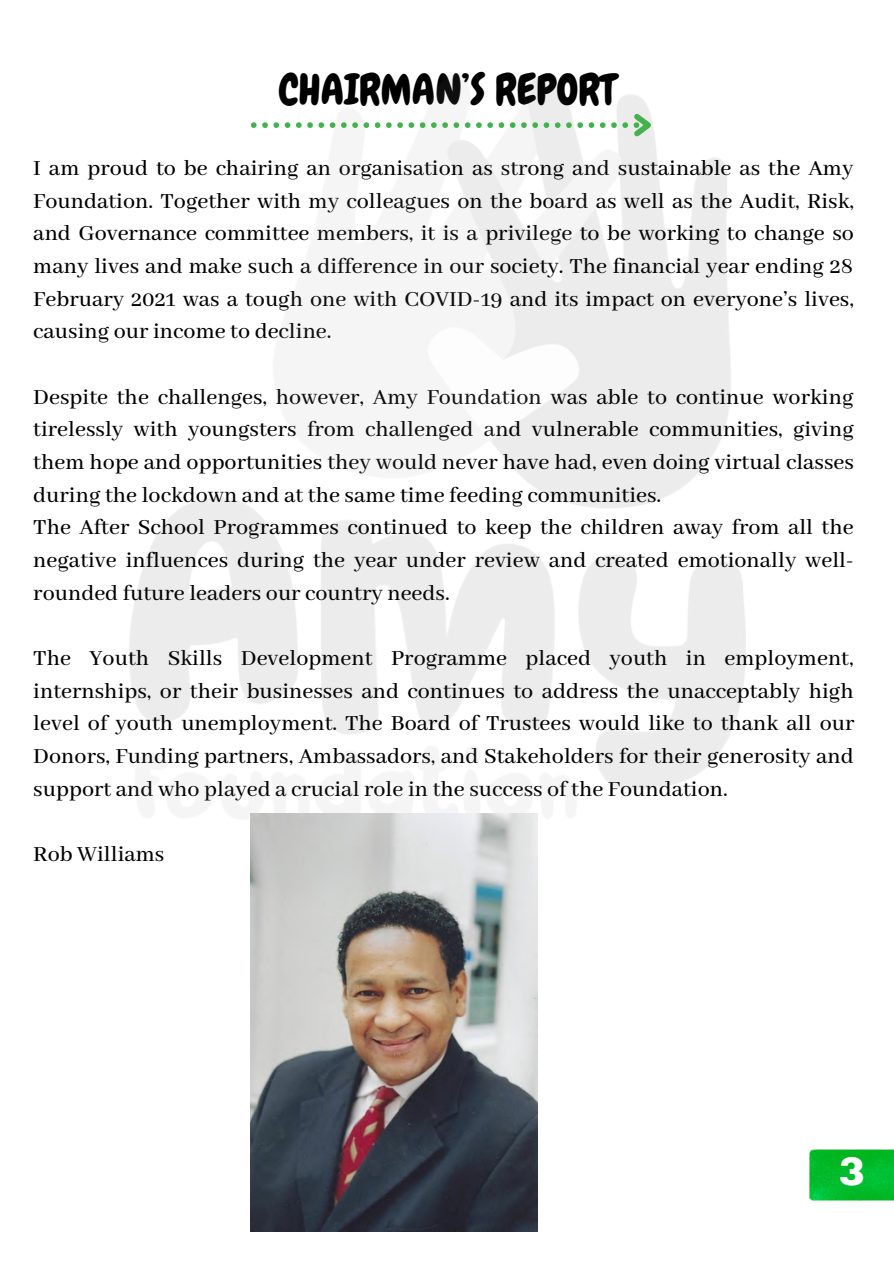
<style>
.page{position:relative;width:894px;height:1264px;background:#fff}
.page>*{position:absolute;margin:0;border:0;box-sizing:border-box;transform-origin:0 0}
.t1{font:42px "Chewy";color:#000}
.t2{font:900 39px "Archivo";color:#fdfefd}
.t3{font:500 24px/32.7px "Abhaya Libre";color:#000;text-align:justify}
</style>
<div class="page">
<img style="left:809px;top:1149px;width:84px;height:51px">
<svg style="left:251px;top:109px;width:405px;height:32px"></svg>
<img style="left:251px;top:813px;width:286px;height:418px">
<h1 class="t1" style="left:278px;top:63px;width:338px">CHAIRMAN’S REPORT</h1>
<p class="t3" style="left:33px;top:153px;width:822px">I am proud to be chairing an organisation as strong and sustainable as the Amy Foundation. Together with my colleagues on the board as well as the Audit, Risk, and Governance committee members, it is a privilege to be working to change so many lives and make such a difference in our society. The financial year ending 28<br>February 2021 was a tough one with COVID-19 and its impact on everyone’s lives, causing our income to decline.</p>
<p class="t3" style="left:33px;top:381px;width:822px;text-align:left">Despite the challenges, however, Amy Foundation was able to continue working tirelessly with youngsters from challenged and vulnerable communities, giving them hope and opportunities they would never have had, even doing virtual classes during the lockdown and at the same time feeding communities.<br>The After School Programmes continued to keep the children away from all the negative influences during the year under review and created emotionally well&shy;rounded future leaders our country needs.</p>
<p class="t3" style="left:33px;top:642px;width:822px">The Youth Skills Development Programme placed youth in employment, internships, or their businesses and continues to address the unacceptably high level of youth unemployment. The Board of Trustees would like to thank all our Donors, Funding partners, Ambassadors, and Stakeholders for their generosity and support and who played a crucial role in the success of the Foundation.</p>
<p class="t3" style="left:33px;top:838px;width:132px">Rob Williams</p>
<h2 class="t2" style="left:838px;top:1150px;width:28px">3</h2>
</div>
